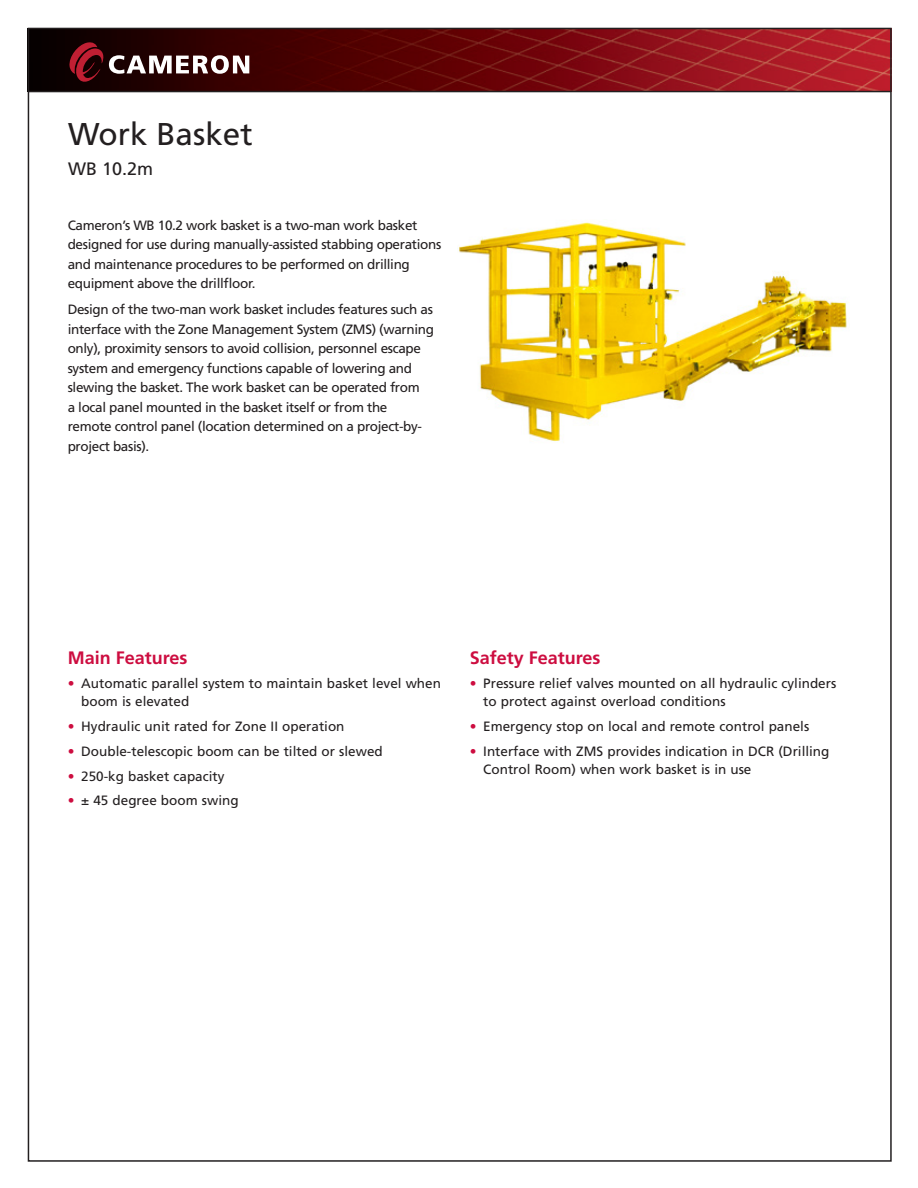
<style>
.page{position:relative;width:918px;height:1188px;background:#fff}
.page>*{position:absolute;margin:0;border:0;box-sizing:border-box;transform-origin:0 0}
.Main_Title{font:31.5px "Frutiger LT Std";color:#231f20}
.Red_Paragraph_Header{font:700 18px "Frutiger LT Std";color:#cd0d40}
.subtitle_1{font:18px "Frutiger LT Std";color:#231f20}
.Body{font:13.5px/19.5px "Frutiger LT Std";letter-spacing:-.025em;color:#231f20}
.Body-2{font:13.5px/18px "Frutiger LT Std";color:#231f20}
.s1{color:#cd0d40}
</style>
<div class="page">
<img style="left:459px;top:222px;width:388px;height:219px">
<img style="left:31px;top:31px;width:858px;height:60px">
<svg style="left:69px;top:41px;width:180px;height:44px;background:#562e30"></svg>
<hr style="left:28px;top:91px;width:863px;height:1px;background:#231f20">
<p class="Main_Title" style="left:68px;top:116px;width:186px">Work Basket</p>
<p class="subtitle_1" style="left:68px;top:158px;width:87px">WB 10.2m</p>
<p class="Body" style="left:68px;top:215px;width:375px">Cameron’s WB 10.2 work basket is a two-man work basket designed for use during manually-assisted stabbing operations and maintenance procedures to be performed on drilling equipment above the drillfloor.</p>
<p class="Body" style="left:68px;top:300px;width:368px">Design of the two-man work basket includes features such as interface with the Zone Management System (ZMS) (warning only), proximity sensors to avoid collision, personnel escape system and emergency functions capable of lowering and slewing the basket. The work basket can be operated from<br>a local panel mounted in the basket itself or from the remote control panel (location determined on a project-by&shy;project basis).</p>
<p class="Red_Paragraph_Header" style="left:68px;top:647px;width:121px">Main Features</p>
<p class="Body-2" style="left:81px;top:675px;width:361px;text-indent:-14px"><span class="s1">•</span> Automatic parallel system to maintain basket level when boom is elevated</p>
<p class="Body-2" style="left:68px;top:718px;width:278px"><span class="s1">•</span> Hydraulic unit rated for Zone II operation</p>
<p class="Body-2" style="left:68px;top:742px;width:317px"><span class="s1">•</span> Double-telescopic boom can be tilted or slewed</p>
<p class="Body-2" style="left:68px;top:767px;width:158px"><span class="s1">•</span> 250-kg basket capacity</p>
<p class="Body-2" style="left:68px;top:792px;width:172px"><span class="s1">•</span> ± 45 degree boom swing</p>
<p class="Red_Paragraph_Header" style="left:470px;top:647px;width:132px">Safety Features</p>
<p class="Body-2" style="left:483px;top:675px;width:354px;text-indent:-14px"><span class="s1">•</span> Pressure relief valves mounted on all hydraulic cylinders to protect against overload conditions</p>
<p class="Body-2" style="left:470px;top:718px;width:341px"><span class="s1">•</span> Emergency stop on local and remote control panels</p>
<p class="Body-2" style="left:483px;top:742px;width:348px;text-indent:-14px"><span class="s1">•</span> Interface with ZMS provides indication in DCR (Drilling<br>Control Room) when work basket is in use</p>
</div>
